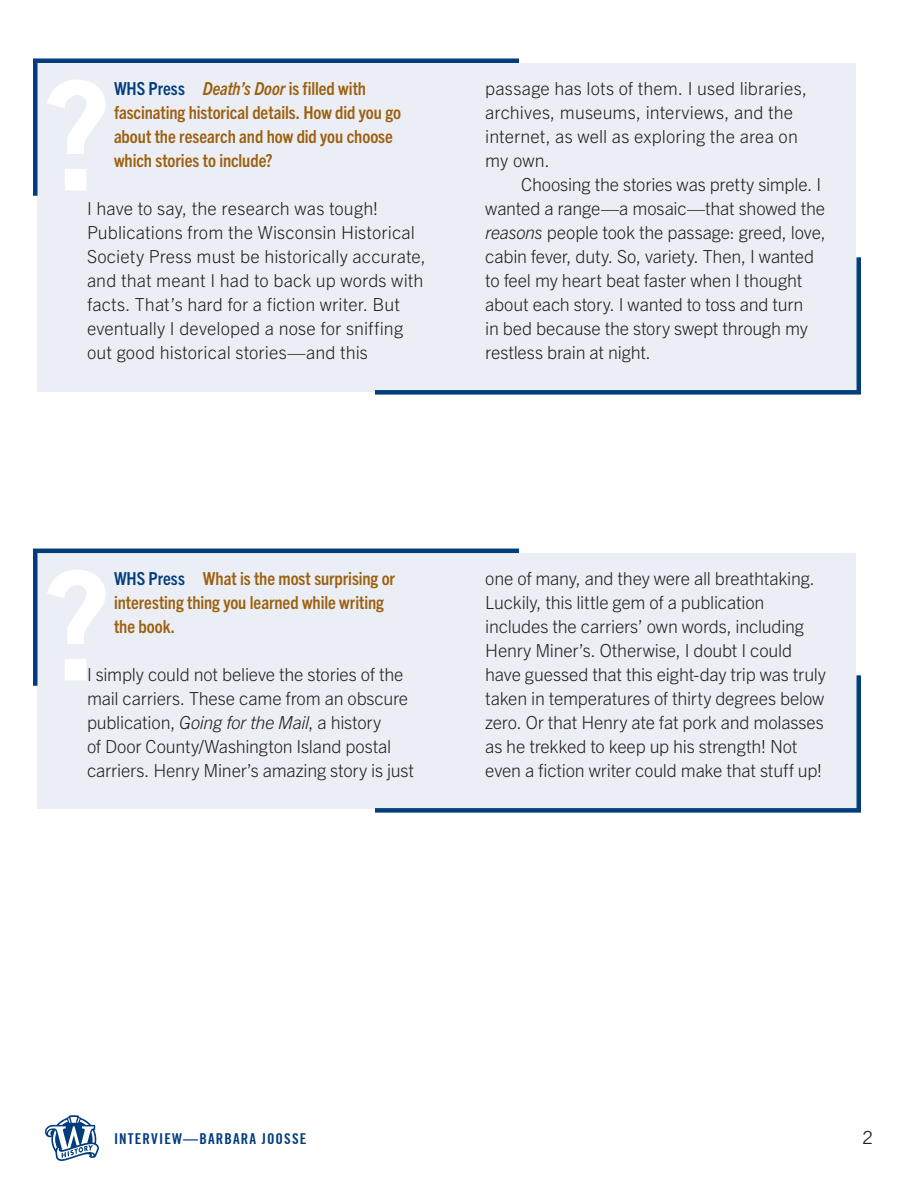
<style>
.page{position:relative;width:918px;height:1188px;background:#fff}
.page>*{position:absolute;margin:0;border:0;box-sizing:border-box;transform-origin:0 0}
.Interview_-_Answer_-_single{font:300 18px/24px "Trade Gothic Next LT Pro";letter-spacing:-.015em;color:#231f20}
.Interview_-_Answer_-_first{font:300 18px/24px "Trade Gothic Next LT Pro";letter-spacing:.005em;color:#231f20}
.Interview_-_Answer_-_last{font:300 18px/24px "Trade Gothic Next LT Pro";letter-spacing:-.01em;color:#231f20}
.Interview_-_Question{font:700 condensed 18px/24px "Trade Gothic Next LT Pro";letter-spacing:-.005em;color:#9c5f0d}
.t1{font:18px "Trade Gothic LT Std";color:#231f20}
.Running_foot{font:15px "Trade Gothic LT Std Cn 20";letter-spacing:.075em;color:#013d7d}
.s1{color:#013d7d}
.s2{font-style:italic}
</style>
<div class="page">
<div style="left:38px;top:63px;width:818px;height:328px;background:#ebeef5"></div>
<svg style="left:33px;top:58px;width:486px;height:142px"></svg>
<svg style="left:370px;top:257px;width:491px;height:138px"></svg>
<svg style="left:45px;top:1115px;width:54px;height:46px"></svg>
<div style="left:38px;top:553px;width:818px;height:255px;background:#ebeef5"></div>
<svg style="left:33px;top:548px;width:486px;height:142px"></svg>
<svg style="left:370px;top:671px;width:491px;height:142px"></svg>
<p class="Interview_-_Question" style="left:114px;top:75px;width:289px"><span class="s1">WHS Press</span> <span class="s2">Death’s Door</span> is filled with fascinating historical details. How did you go about the research and how did you choose which stories to include?</p>
<p class="Interview_-_Answer_-_first" style="left:87px;top:195px;width:340px">I have to say, the research was tough!<br>Publications from the Wisconsin Historical Society Press must be historically accurate, and that meant I had to back up words with facts. That’s hard for a fiction writer. But eventually I developed a nose for sniffing out good historical stories—and this</p>
<p class="Interview_-_Answer_-_first" style="left:485px;top:75px;width:323px">passage has lots of them. I used libraries, archives, museums, interviews, and the internet, as well as exploring the area on my own.</p>
<p class="Interview_-_Answer_-_last" style="left:485px;top:171px;width:342px;text-indent:36px">Choosing the stories was pretty simple. I wanted a range—a mosaic—that showed the <span class="s2">reasons</span> people took the passage: greed, love, cabin fever, duty. So, variety. Then, I wanted to feel my heart beat faster when I thought about each story. I wanted to toss and turn<br>in bed because the story swept through my restless brain at night.</p>
<p class="Interview_-_Question" style="left:114px;top:565px;width:282px"><span class="s1">WHS Press</span> What is the most surprising or interesting thing you learned while writing the book.</p>
<p class="Interview_-_Answer_-_single" style="left:87px;top:661px;width:329px">I simply could not believe the stories of the mail carriers. These came from an obscure publication, <span class="s2">Going for the Mail</span>, a history<br>of Door County/Washington Island postal carriers. Henry Miner’s amazing story is just</p>
<p class="Interview_-_Answer_-_single" style="left:485px;top:565px;width:342px">one of many, and they were all breathtaking.<br>Luckily, this little gem of a publication includes the carriers’ own words, including Henry Miner’s. Otherwise, I doubt I could have guessed that this eight-day trip was truly taken in temperatures of thirty degrees below zero. Or that Henry ate fat pork and molasses as he trekked to keep up his strength! Not even a fiction writer could make that stuff up!</p>
<p class="Running_foot" style="left:114px;top:1129px;width:194px">INTERVIEW—BARBARA JOOSSE</p>
<p class="t1" style="left:862px;top:1126px;width:12px">2</p>
</div>
